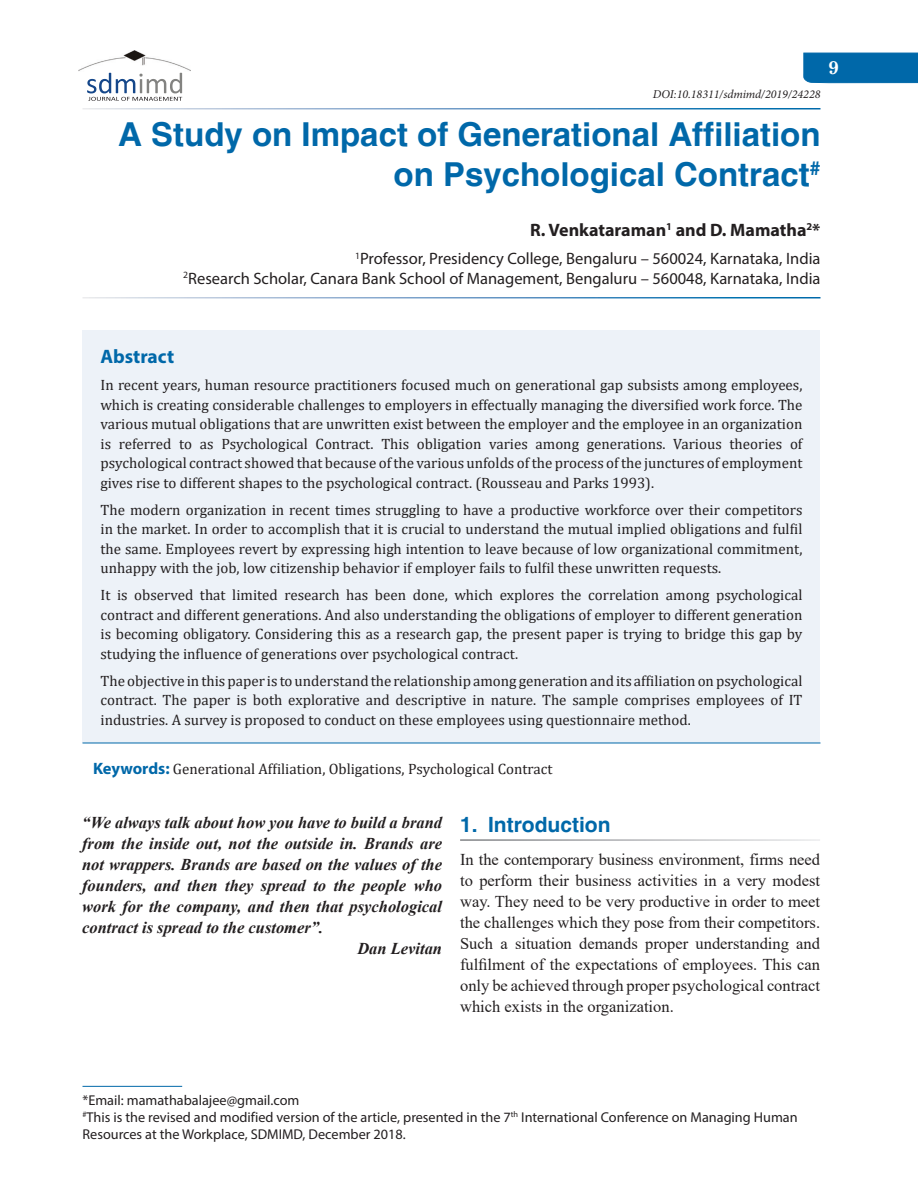
<style>
.page{position:relative;width:918px;height:1188px;background:#fff}
.page>*{position:absolute;margin:0;border:0;box-sizing:border-box;transform-origin:0 0}
.AT{font:700 33px/40.5px "Helvetica";color:#0068a9;text-align:right}
.t1{font:700 21px "Helvetica";color:#0068a9}
.Abs_Head{font:700 19.5px "Myriad Pro";color:#0068a9}
.Folio{font:700 18.75px "Century Schoolbook";color:#fff}
.Author{font:700 18px "Myriad Pro";color:#231f20}
.Text{font:16.5px/21px "Times New Roman";color:#231f20;text-align:justify}
.Text-2{font:italic 700 16.5px/21px "Times New Roman";color:#231f20;text-align:justify}
.Affiliation{font:16.5px/19.5px "Myriad Pro";color:#231f20;text-align:right}
.Abs_Text_first{font:15px/19.5px "Cambria";color:#231f20;text-align:justify}
.Abs_Text1{font:15px/19.5px "Cambria";color:#231f20;text-align:justify}
.Keyword{font:15px "Cambria";color:#231f20}
.Footnote1{font:14.25px/17.2px "Myriad Pro";color:#231f20}
.Footnote{font:14.25px "Myriad Pro";color:#231f20}
.TabCH{font:italic 12px "Minion Pro";color:#231f20}
.s1{font-family:"Myriad Pro";font-weight:700;font-size:16.5px;color:#0068a9}
</style>
<div class="page">
<div style="left:803px;top:53px;width:115px;height:30px;background:#0068a9"></div>
<div style="left:82px;top:330px;width:738px;height:413px;background:#edf2f8"></div>
<hr style="left:82px;top:743px;width:738px;height:1px;background:#0068a9">
<hr style="left:82px;top:1086px;width:100px;height:1px;background:#0068a9">
<img style="left:79px;top:51px;width:112px;height:50px">
<img style="left:91px;top:97px;width:67px;height:4px">
<img style="left:99px;top:73px;width:83px;height:20px">
<p class="TabCH" style="left:653px;top:86px;width:169px">DOI:10.18311/sdmimd/2019/24228</p>
<p class="AT" style="left:118px;top:115px;width:704px">A Study on Impact of Generational Affiliation on Psychological Contract<sup>#</sup></p>
<p class="Author" style="left:530px;top:218px;width:292px">R. Venkataraman<sup>1</sup> and D. Mamatha<sup>2</sup>*</p>
<p class="Affiliation" style="left:183px;top:248px;width:639px"><sup>1</sup>Professor, Presidency College, Bengaluru – 560024, Karnataka, India<br><sup>2</sup>Research Scholar, Canara Bank School of Management, Bengaluru – 560048, Karnataka, India</p>
<p class="Folio" style="left:828px;top:53px;width:12px">9</p>
<p class="Abs_Head" style="left:100px;top:344px;width:75px">Abstract</p>
<p class="Abs_Text_first" style="left:100px;top:375px;width:704px">In recent years, human resource practitioners focused much on generational gap subsists among employees, which is creating considerable challenges to employers in effectually managing the diversified work force. The various mutual obligations that are unwritten exist between the employer and the employee in an organization is referred to as Psychological Contract. This obligation varies among generations. Various theories of psychological contract showed that because of the various unfolds of the process of the junctures of employment gives rise to different shapes to the psychological contract. (Rousseau and Parks 1993).</p>
<p class="Abs_Text_first" style="left:100px;top:500px;width:704px">The modern organization in recent times struggling to have a productive workforce over their competitors in the market. In order to accomplish that it is crucial to understand the mutual implied obligations and fulfil the same. Employees revert by expressing high intention to leave because of low organizational commitment, unhappy with the job, low citizenship behavior if employer fails to fulfil these unwritten requests.</p>
<p class="Abs_Text_first" style="left:100px;top:585px;width:704px">It is observed that limited research has been done, which explores the correlation among psychological contract and different generations. And also understanding the obligations of employer to different generation is becoming obligatory. Considering this as a research gap, the present paper is trying to bridge this gap by studying the influence of generations over psychological contract.</p>
<p class="Abs_Text1" style="left:100px;top:671px;width:704px">The objective in this paper is to understand the relationship among generation and its affiliation on psychological contract. The paper is both explorative and descriptive in nature. The sample comprises employees of IT industries. A survey is proposed to conduct on these employees using questionnaire method.</p>
<p class="Keyword" style="left:93px;top:761px;width:461px"><span class="s1">Keywords:</span> Generational Affiliation, Obligations, Psychological Contract</p>
<p class="Text-2" style="left:82px;top:811px;width:362px">“We always talk about how you have to build a brand from the inside out, not the outside in. Brands are not wrappers. Brands are based on the values of the founders, and then they spread to the people who work for the company, and then that psychological contract is spread to the customer”.</p>
<p class="Text-2" style="left:357px;top:937px;width:86px">Dan Levitan</p>
<h1 class="t1" style="left:460px;top:812px;width:152px">1. Introduction</h1>
<p class="Text" style="left:460px;top:848px;width:362px">In the contemporary business environment, firms need to perform their business activities in a very modest way. They need to be very productive in order to meet the challenges which they pose from their competitors.<br>Such a situation demands proper understanding and fulfilment of the expectations of employees. This can only be achieved through proper psychological contract which exists in the organization.</p>
<p class="Footnote" style="left:82px;top:1091px;width:218px">*Email: mamathabalajee@gmail.com</p>
<p class="Footnote1" style="left:82px;top:1109px;width:717px"><sup>#</sup>This is the revised and modified version of the article, presented in the 7<sup>th</sup> International Conference on Managing Human<br>Resources at the Workplace, SDMIMD, December 2018.</p>
</div>
